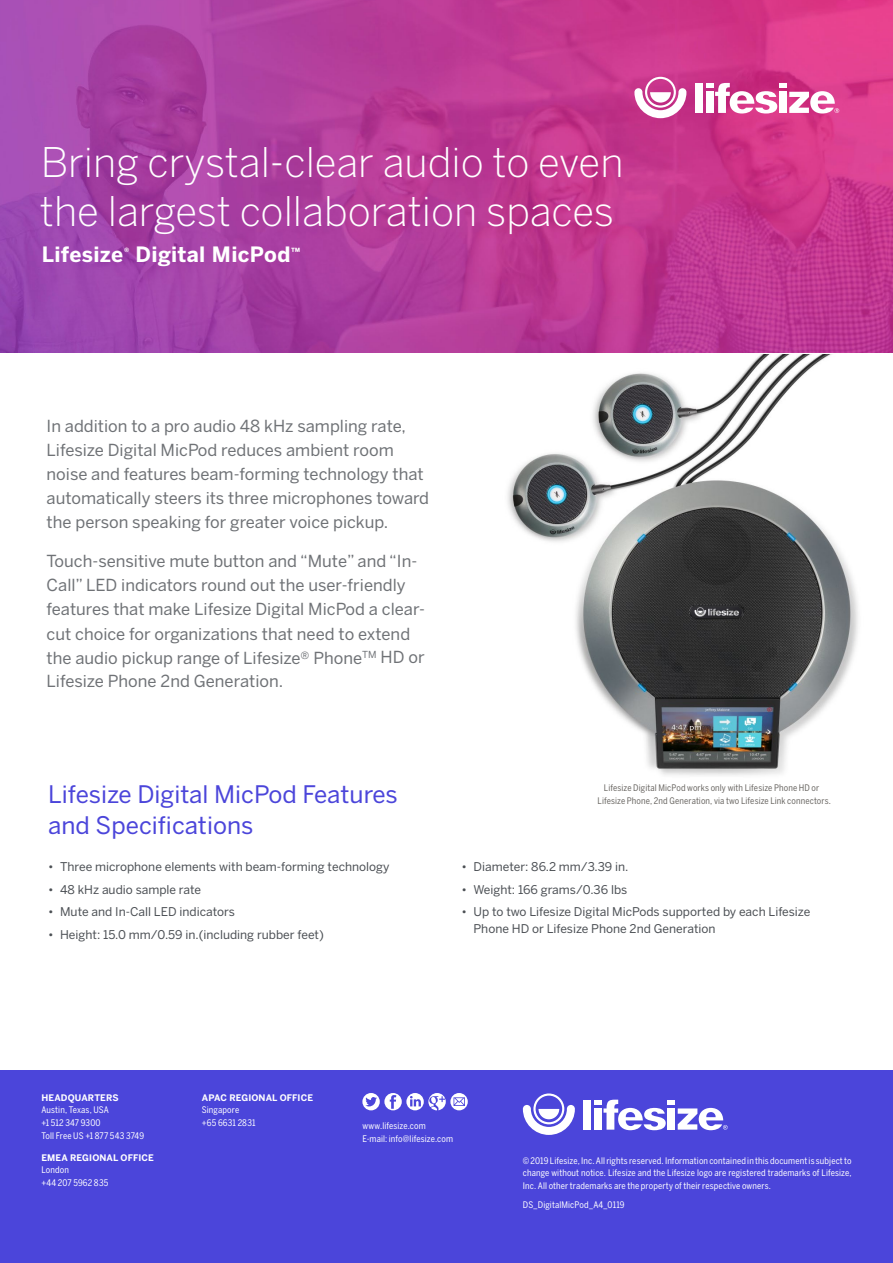
<style>
.page{position:relative;width:893px;height:1263px;background:#fff}
.page>*{position:absolute;margin:0;border:0;box-sizing:border-box;transform-origin:0 0}
.t1{font:300 40.5px/49.5px "Benton Sans";color:#fff}
.t2{font:24px/31.5px "Benton Sans";color:#4b45da}
.t3{font:700 21px "Benton Sans";letter-spacing:.015em;color:#fff}
.t4{font:16.5px/24px "Benton Sans";color:#6f7276}
.t5{font:12px/16.5px "Benton Sans";color:#4b4f54}
.t6{font:9px/12.8px "Benton Sans Cond";letter-spacing:.015em;color:#fff}
.t7{font:9px/12.8px "Benton Sans Cond";letter-spacing:.01em;color:#6b6864;text-align:center}
.t8{font:700 9px "Benton Sans";letter-spacing:.01em;color:#fff}
</style>
<div class="page">
<img style="left:0;top:0;width:893px;height:352px">
<div style="left:0;top:1071px;width:893px;height:192px;background:#4b45da"></div>
<svg style="left:362px;top:1093px;width:106px;height:17px"></svg>
<svg style="left:523px;top:1093px;width:52px;height:42px"></svg>
<div style="left:594px;top:1100px;width:8px;height:5px;background:#fff"></div>
<div style="left:594px;top:1108px;width:8px;height:22px;background:#fff"></div>
<div style="left:584px;top:1100px;width:7px;height:30px;background:#fff"></div>
<svg style="left:603px;top:1100px;width:125px;height:30px"></svg>
<svg style="left:634px;top:77px;width:52px;height:41px"></svg>
<div style="left:695px;top:84px;width:7px;height:29px;background:#fff"></div>
<svg style="left:706px;top:83px;width:133px;height:31px"></svg>
<img style="left:507px;top:354px;width:351px;height:422px">
<h1 class="t1" style="left:40px;top:137px;width:585px">Bring crystal-clear audio to even the largest collaboration spaces</h1>
<p class="t3" style="left:42px;top:242px;width:260px">Lifesize<sup>®</sup> Digital MicPod<sup>™</sup></p>
<p class="t4" style="left:47px;top:414px;width:384px">In addition to a pro audio 48 kHz sampling rate, Lifesize Digital MicPod reduces ambient room noise and features beam-forming technology that automatically steers its three microphones toward the person speaking for greater voice pickup.</p>
<p class="t4" style="left:47px;top:549px;width:380px">Touch-sensitive mute button and “Mute” and “In-Call” LED indicators round out the user-friendly features that make Lifesize Digital MicPod a clear&shy;cut choice for organizations that need to extend the audio pickup range of Lifesize® Phone<sup>TM</sup> HD or Lifesize Phone 2nd Generation.</p>
<h2 class="t2" style="left:48px;top:778px;width:351px">Lifesize Digital MicPod Features and Specifications</h2>
<p class="t7" style="left:598px;top:781px;width:235px">Lifesize Digital MicPod works only with Lifesize Phone HD or<br>Lifesize Phone, 2nd Generation, via two Lifesize Link connectors.</p>
<p class="t5" style="left:48px;top:858px;width:343px">• Three microphone elements with beam-forming technology</p>
<p class="t5" style="left:48px;top:881px;width:155px">• 48 kHz audio sample rate</p>
<p class="t5" style="left:48px;top:903px;width:188px">• Mute and In-Call LED indicators</p>
<p class="t5" style="left:48px;top:926px;width:277px">• Height: 15.0 mm/0.59 in.(including rubber feet)</p>
<p class="t5" style="left:461px;top:858px;width:169px">• Diameter: 86.2 mm/3.39 in.</p>
<p class="t5" style="left:461px;top:881px;width:167px">• Weight: 166 grams/0.36 lbs</p>
<p class="t5" style="left:473px;top:903px;width:338px;text-indent:-12px">• Up to two Lifesize Digital MicPods supported by each Lifesize<br>Phone HD or Lifesize Phone 2nd Generation</p>
<p class="t8" style="left:41px;top:1092px;width:79px">HEADQUARTERS</p>
<p class="t6" style="left:41px;top:1103px;width:104px">Austin, Texas, USA<br>+1 512 347 9300<br>Toll Free US +1 877 543 3749</p>
<p class="t8" style="left:41px;top:1152px;width:114px">EMEA REGIONAL OFFICE</p>
<p class="t6" style="left:41px;top:1163px;width:68px">London<br>+44 207 5962 835</p>
<p class="t8" style="left:202px;top:1092px;width:113px">APAC REGIONAL OFFICE</p>
<p class="t6" style="left:202px;top:1103px;width:55px">Singapore +65 6631 2831</p>
<p class="t6" style="left:362px;top:1119px;width:92px">www.lifesize.com<br>E-mail: info@lifesize.com</p>
<p class="t6" style="left:523px;top:1154px;width:330px;text-align:justify">© 2019 Lifesize, Inc. All rights reserved. Information contained in this document is subject to change without notice. Lifesize and the Lifesize logo are registered trademarks of Lifesize, Inc. All other trademarks are the property of their respective owners.</p>
<p class="t6" style="left:523px;top:1198px;width:103px">DS_DigitalMicPod_A4_0119</p>
</div>
